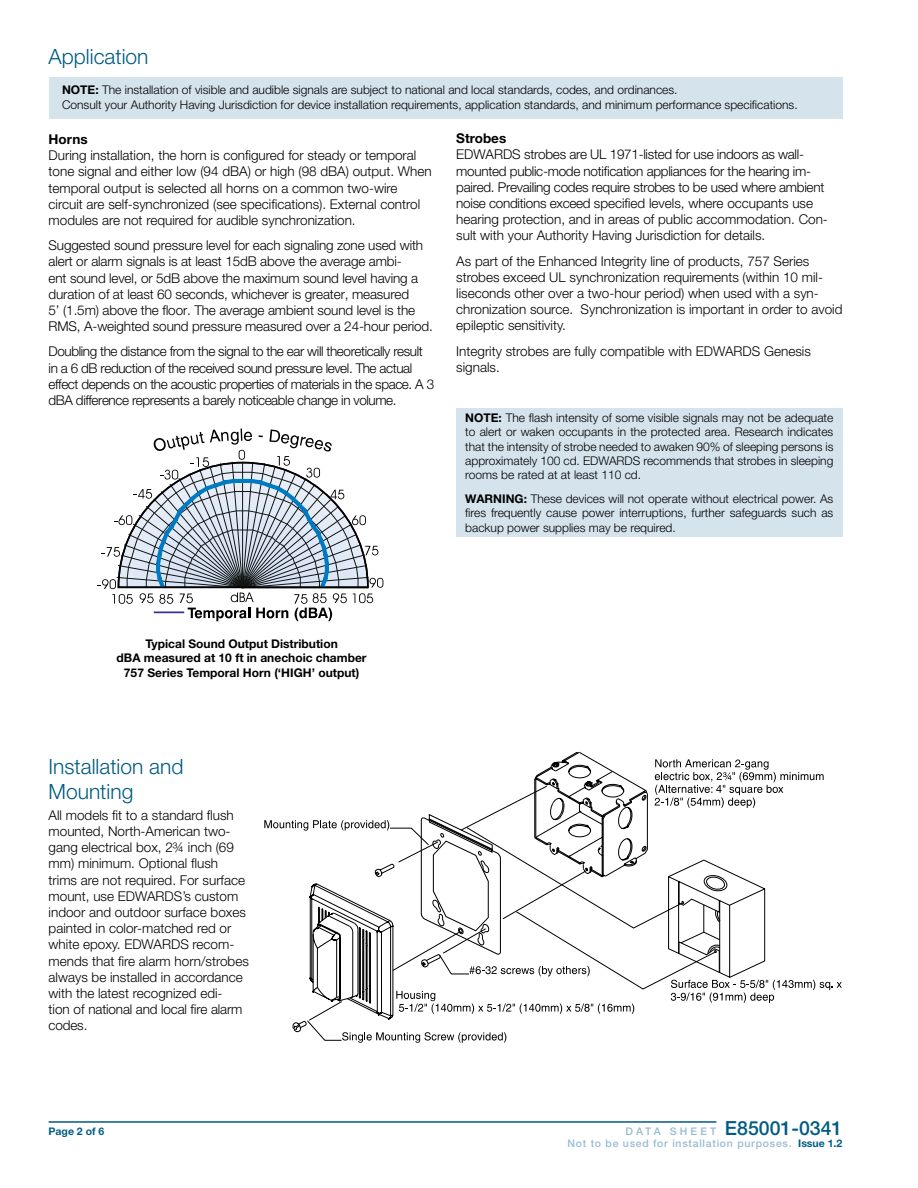
<style>
.page{position:relative;width:918px;height:1188px;background:#fff}
.page>*{position:absolute;margin:0;border:0;box-sizing:border-box;transform-origin:0 0}
.t1{font:300 21px/25.2px "Helvetica Neue LT Std";color:#005c83}
.t2{font:500 19.5px "Helvetica Neue LT Std";color:#005c83}
.t3{font:300 13.5px/16.2px "Helvetica Neue LT Std";color:#000}
.t4{font:300 13.5px/16.2px "Helvetica Neue LT Std";letter-spacing:-.02em;color:#000}
.t5{font:300 13.5px/16.2px "Helvetica Neue LT Std";letter-spacing:-.03em;color:#000}
.t6{font:700 13.5px "Helvetica Neue LT Std";color:#000}
.t7{font:300 12px/14.4px "Helvetica Neue LT Std";color:#000;text-align:justify}
.t8{font:700 12px/14.4px "Helvetica Neue LT Std";color:#000;text-align:center}
.t9{font:500 10.5px "Helvetica Neue LT Std";letter-spacing:.07em;color:#97bbd2}
.t10{font:700 10.5px "Helvetica Neue LT Std";color:#005c83}
.s1{font-weight:700}
.s2{font-size:10.5px;color:#97bbd2}
.s3{font-weight:700;color:#005c83}
</style>
<div class="page">
<hr style="left:49px;top:1121px;width:667px;height:2px;background:#005c83">
<svg style="left:264px;top:752px;width:578px;height:291px"></svg>
<div style="left:49px;top:77px;width:793px;height:42px;background:#d5e3ec"></div>
<svg style="left:98px;top:428px;width:285px;height:193px"></svg>
<div style="left:456px;top:409px;width:386px;height:128px;background:#d5e3ec"></div>
<h1 class="t1" style="left:49px;top:43px;width:101px">Application</h1>
<p class="t7" style="left:62px;top:83px;width:737px"><span class="s1">NOTE:</span> The installation of visible and audible signals are subject to national and local standards, codes, and ordinances.<br>Consult your Authority Having Jurisdiction for device installation requirements, application standards, and minimum performance specifications.</p>
<p class="t6" style="left:49px;top:131px;width:41px">Horns</p>
<p class="t3" style="left:49px;top:147px;width:385px">During installation, the horn is configured for steady or temporal tone signal and either low (94 dBA) or high (98 dBA) output. When temporal output is selected all horns on a common two-wire circuit are self-synchronized (see specifications). External control modules are not required for audible synchronization.</p>
<p class="t3" style="left:49px;top:237px;width:386px">Suggested sound pressure level for each signaling zone used with alert or alarm signals is at least 15dB above the average ambi-<br>ent sound level, or 5dB above the maximum sound level having a duration of at least 60 seconds, whichever is greater, measured<br>5’ (1.5m) above the floor. The average ambient sound level is the RMS, A-weighted sound pressure measured over a 24-hour period.</p>
<p class="t5" style="left:49px;top:343px;width:387px">Doubling the distance from the signal to the ear will theoretically result in a 6 dB reduction of the received sound pressure level. The actual effect depends on the acoustic properties of materials in the space. A 3 dBA difference represents a barely noticeable change in volume.</p>
<p class="t6" style="left:456px;top:130px;width:52px">Strobes</p>
<p class="t4" style="left:456px;top:146px;width:373px">EDWARDS strobes are UL 1971-listed for use indoors as wall&shy;mounted public-mode notification appliances for the hearing im&shy;paired. Prevailing codes require strobes to be used where ambient noise conditions exceed specified levels, where occupants use hearing protection, and in areas of public accommodation. Con&shy;sult with your Authority Having Jurisdiction for details.</p>
<p class="t3" style="left:456px;top:252px;width:388px">As part of the Enhanced Integrity line of products, 757 Series strobes exceed UL synchronization requirements (within 10 mil&shy;liseconds other over a two-hour period) when used with a syn&shy;chronization source. Synchronization is important in order to avoid epileptic sensitivity.</p>
<p class="t3" style="left:456px;top:342px;width:356px">Integrity strobes are fully compatible with EDWARDS Genesis signals.</p>
<p class="t7" style="left:465px;top:410px;width:370px"><span class="s1">NOTE:</span> The flash intensity of some visible signals may not be adequate to alert or waken occupants in the protected area. Research indicates that the intensity of strobe needed to awaken 90% of sleeping persons is approximately 100 cd. EDWARDS recommends that strobes in sleeping rooms be rated at at least 110 cd.</p>
<p class="t7" style="left:465px;top:491px;width:370px"><span class="s1">WARNING:</span> These devices will not operate without electrical power. As fires frequently cause power interruptions, further safeguards such as backup power supplies may be required.</p>
<p class="t8" style="left:117px;top:636px;width:251px">Typical Sound Output Distribution<br>dBA measured at 10 ft in anechoic chamber<br>757 Series Temporal Horn (‘HIGH’ output)</p>
<h1 class="t1" style="left:49px;top:753px;width:136px">Installation and<br>Mounting</h1>
<p class="t3" style="left:49px;top:807px;width:202px">All models fit to a standard flush mounted, North-American two&shy;gang electrical box, 2¾ inch (69 mm) minimum. Optional flush trims are not required. For surface mount, use EDWARDS’s custom indoor and outdoor surface boxes painted in color-matched red or white epoxy. EDWARDS recom&shy;mends that fire alarm horn/strobes always be installed in accordance with the latest recognized edi-<br>tion of national and local fire alarm codes.</p>
<p class="t10" style="left:49px;top:1124px;width:57px">Page 2 of 6</p>
<h2 class="t2" style="left:625px;top:1116px;width:219px"><span class="s2">D A T A S H E E T</span> E85001-0341</h2>
<p class="t9" style="left:568px;top:1137px;width:276px">Not to be used for installation purposes. <span class="s3">Issue 1.2</span></p>
</div>
